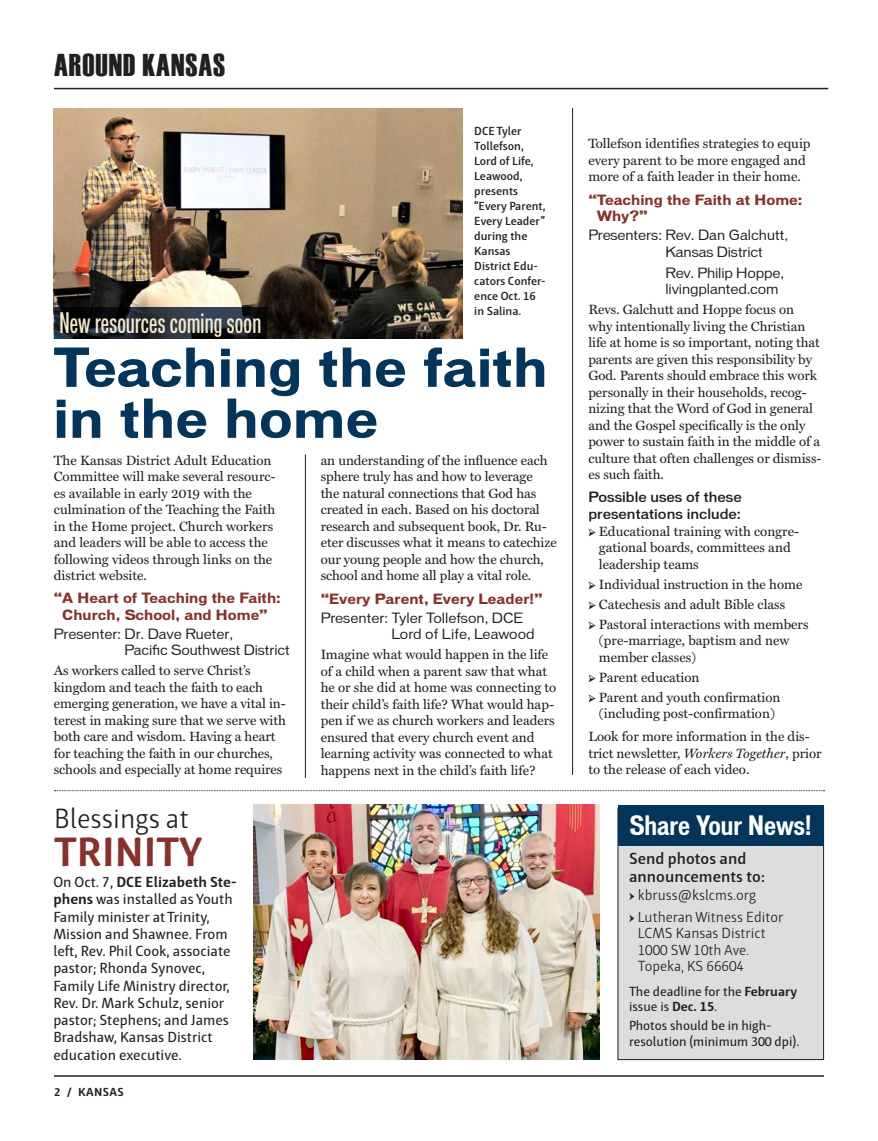
<style>
.page{position:relative;width:878px;height:1141px;background:#fff}
.page>*{position:absolute;margin:0;border:0;box-sizing:border-box;transform-origin:0 0}
.Submissions_Body_Tex{font:700 51px/51px "Vonnes";color:#023559}
.Submissions_Body_Tex-2{font:700 42px "Haptic";color:#86322d}
.Interior_Header_Bar{font:31.5px "Haettenschweiler";letter-spacing:.03em;color:#231f20}
.Submissions_Body_Tex-3{font:28.5px "Haptic Light 0 wt";color:#231f20}
.Photo_Text{font:27px "Vonnes Medium Comp";letter-spacing:.01em;color:#f6eacb}
.Photo_Text-2{font:700 condensed 25.5px "Vonnes";color:#fff}
.Submissions_Body_Tex-4{font:600 16.5px/18px "Haptic";color:#231f20}
.Submissions_Body_Tex-5{font:15px/17.2px "Haptic";color:#231f20}
.Submissions_Body_Tex-6{font:15px/16.5px "Haptic Light 0 wt";color:#231f20}
.Submissions_Body_Tex-7{font:13.5px/16.5px "Miller Text";color:#231f20}
.Submissions_Body_Tex-8{font:13.5px/16.5px "Vonnes";letter-spacing:-.01em;color:#231f20}
.Submissions_Body_Tex-9{font:700 13.5px/16.5px "Vonnes";color:#86322d;text-align:center}
.Submissions_Body_Tex-10{font:13.5px/15px "Haptic";color:#231f20}
.Submissions_Body_Tex-11{font:500 13.5px/16.5px "Vonnes";color:#231f20}
.Submissions_Body_Tex-12{font:600 12px/15px "Haptic";color:#231f20}
.t1{font:700 12px "Haptic";letter-spacing:.04em;color:#231f20}
.s1{font-weight:700}
.s2{font-family:"Minion Pro";font-weight:700}
.s3{font-style:italic}
.s4{font-family:"Minion Pro";font-size:13.5px}
</style>
<div class="page">
<hr style="left:54px;top:1075px;width:770px;height:2px;background:#231f20">
<hr style="left:54px;top:88px;width:774px;height:1px;background:#231f20">
<svg style="left:54px;top:790px;width:770px;height:1px"></svg>
<hr style="left:305px;top:454px;width:1px;height:324px;background:#231f20">
<hr style="left:572px;top:108px;width:1px;height:667px;background:#231f20">
<div style="left:618px;top:808px;width:205px;height:251px;background:#dcdddf"></div>
<div style="left:617px;top:808px;width:207px;height:252px;border:1px solid #231f20"></div>
<div style="left:618px;top:805px;width:205px;height:41px;background:#023559"></div>
<img style="left:54px;top:108px;width:409px;height:230px">
<img style="left:253px;top:805px;width:346px;height:254px">
<svg style="left:54px;top:308px;width:212px;height:31px;background:#1b222b"></svg>
<p class="Interior_Header_Bar" style="left:54px;top:47px;width:173px">AROUND KANSAS</p>
<p class="Photo_Text" style="left:59px;top:306px;width:203px">New resources coming soon</p>
<p class="Submissions_Body_Tex-12" style="left:474px;top:123px;width:73px">DCE Tyler<br>Tollefson,<br>Lord of Life,<br>Leawood, presents “Every Parent,<br>Every Leader” during the<br>Kansas<br>District Edu&shy;cators Confer&shy;ence Oct. 16 in Salina.</p>
<p class="Submissions_Body_Tex" style="left:53px;top:342px;width:496px">Teaching the faith in the home</p>
<p class="Submissions_Body_Tex-7" style="left:320px;top:452px;width:237px">an understanding of the influence each sphere truly has and how to leverage<br>the natural connections that God has created in each. Based on his doctoral research and subsequent book, Dr. Ru&shy;eter discusses what it means to catechize our young people and how the church, school and home all play a vital role.</p>
<p class="Submissions_Body_Tex-9" style="left:320px;top:590px;width:223px">“Every Parent, Every Leader!”</p>
<p class="Submissions_Body_Tex-8" style="left:391px;top:609px;width:145px;text-indent:-71px">Presenter: Tyler Tollefson, DCE<br>Lord of Life, Leawood</p>
<p class="Submissions_Body_Tex-7" style="left:320px;top:646px;width:237px">Imagine what would happen in the life of a child when a parent saw that what he or she did at home was connecting to their child’s faith life? What would hap&shy;pen if we as church workers and leaders ensured that every church event and learning activity was connected to what happens next in the child’s faith life?</p>
<p class="Submissions_Body_Tex-7" style="left:54px;top:452px;width:223px">The Kansas District Adult Education Committee will make several resourc&shy;es available in early 2019 with the culmination of the Teaching the Faith in the Home project. Church workers and leaders will be able to access the following videos through links on the district website.</p>
<p class="Submissions_Body_Tex-9" style="left:54px;top:590px;width:228px">“A Heart of Teaching the Faith:<br>Church, School, and Home”</p>
<p class="Submissions_Body_Tex-8" style="left:124px;top:626px;width:167px;text-indent:-71px">Presenter: Dr. Dave Rueter,<br>Pacific Southwest District</p>
<p class="Submissions_Body_Tex-7" style="left:54px;top:663px;width:233px">As workers called to serve Christ’s kingdom and teach the faith to each emerging generation, we have a vital in&shy;terest in making sure that we serve with both care and wisdom. Having a heart for teaching the faith in our churches, schools and especially at home requires</p>
<p class="Submissions_Body_Tex-3" style="left:54px;top:802px;width:136px">Blessings at</p>
<p class="Submissions_Body_Tex-2" style="left:54px;top:826px;width:150px">TRINITY</p>
<p class="Submissions_Body_Tex-5" style="left:53px;top:873px;width:185px">On Oct. 7, <span class="s1">DCE Elizabeth Ste&shy;phens</span> was installed as Youth<br>Family minister at Trinity,<br>Mission and Shawnee. From left, Rev. Phil Cook, associate pastor; Rhonda Synovec,<br>Family Life Ministry director,<br>Rev. Dr. Mark Schulz, senior pastor; Stephens; and James<br>Bradshaw, Kansas District education executive.</p>
<p class="t1" style="left:54px;top:1084px;width:71px">2 / KANSAS</p>
<p class="Submissions_Body_Tex-7" style="left:588px;top:136px;width:224px">Tollefson identifies strategies to equip every parent to be more engaged and more of a faith leader in their home.</p>
<p class="Submissions_Body_Tex-9" style="left:597px;top:191px;width:207px;text-align:left;text-indent:-9px">“Teaching the Faith at Home:<br>Why?”</p>
<p class="Submissions_Body_Tex-8" style="left:665px;top:227px;width:124px;text-indent:-77px">Presenters: Rev. Dan Galchutt,<br>Kansas District</p>
<p class="Submissions_Body_Tex-8" style="left:665px;top:264px;width:120px">Rev. Philip Hoppe, livingplanted.com</p>
<p class="Submissions_Body_Tex-7" style="left:588px;top:302px;width:235px">Revs. Galchutt and Hoppe focus on<br>why intentionally living the Christian life at home is so important, noting that parents are given this responsibility by God. Parents should embrace this work personally in their households, recog&shy;nizing that the Word of God in general and the Gospel specifically is the only power to sustain faith in the middle of a culture that often challenges or dismiss&shy;es such faith.</p>
<p class="Submissions_Body_Tex-11" style="left:588px;top:489px;width:155px">Possible uses of these presentations include:</p>
<p class="Submissions_Body_Tex-7" style="left:599px;top:523px;width:202px;text-indent:-11px"><span class="s2">➢</span> Educational training with congre&shy;gational boards, committees and leadership teams</p>
<p class="Submissions_Body_Tex-7" style="left:588px;top:576px;width:215px"><span class="s2">➢</span> Individual instruction in the home</p>
<p class="Submissions_Body_Tex-7" style="left:588px;top:596px;width:198px"><span class="s2">➢</span> Catechesis and adult Bible class</p>
<p class="Submissions_Body_Tex-7" style="left:599px;top:616px;width:211px;text-indent:-11px"><span class="s2">➢</span> Pastoral interactions with members (pre-marriage, baptism and new member classes)</p>
<p class="Submissions_Body_Tex-7" style="left:588px;top:669px;width:113px"><span class="s2">➢</span> Parent education</p>
<p class="Submissions_Body_Tex-7" style="left:588px;top:689px;width:194px;text-align:center"><span class="s2">➢</span> Parent and youth confirmation (including post-confirmation)</p>
<p class="Submissions_Body_Tex-7" style="left:588px;top:729px;width:235px">Look for more information in the dis&shy;trict newsletter, <span class="s3">Workers Together</span>, prior to the release of each video.</p>
<p class="Photo_Text-2" style="left:630px;top:810px;width:183px">Share Your News!</p>
<p class="Submissions_Body_Tex-4" style="left:629px;top:849px;width:137px">Send photos and announcements to:</p>
<p class="Submissions_Body_Tex-6" style="left:629px;top:887px;width:129px"><span class="s4">→</span> kbruss@kslcms.org</p>
<p class="Submissions_Body_Tex-6" style="left:637px;top:908px;width:147px;text-indent:-9px"><span class="s4">→</span> Lutheran Witness Editor<br>LCMS Kansas District<br>1000 SW 10th Ave.<br>Topeka, KS 66604</p>
<p class="Submissions_Body_Tex-10" style="left:629px;top:984px;width:169px">The deadline for the <span class="s1">February </span>issue is <span class="s1">Dec. 15</span>.</p>
<p class="Submissions_Body_Tex-10" style="left:629px;top:1017px;width:172px;line-height:16.5px">Photos should be in high&shy;resolution (minimum 300 dpi).</p>
</div>
